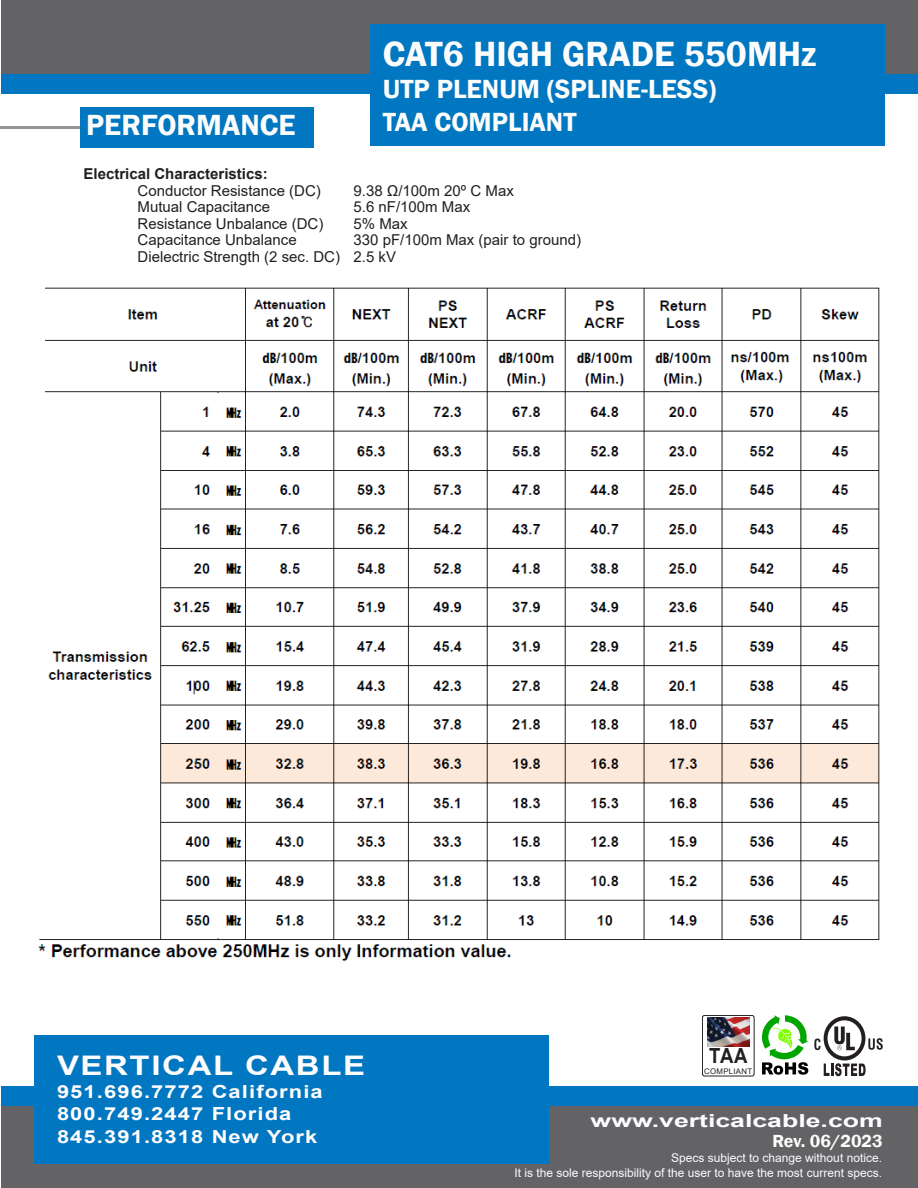
<style>
.page{position:relative;width:918px;height:1188px;background:#fff}
.page>*{position:absolute;margin:0;border:0;box-sizing:border-box;transform-origin:0 0}
.t1{font:600 36px "Franklin Gothic";color:#fcfcfc}
.t2{font:600 30px "Franklin Gothic";color:#fcfcfc}
.t3{font:600 27px "Franklin Gothic";color:#fcfcfc}
.t4{font:700 27px "Arial";letter-spacing:.05em;color:#fffdff;scale:1.22 1}
.t5{font:700 20.85px "Arial";color:#231f20;scale:.89 1}
.t6{font:700 18px/22.5px "Arial";letter-spacing:.05em;color:#fffdff;scale:1.22 1}
.t7{font:700 18px "Arial";color:#fffdff;scale:1.48 1}
.t8{font:600 18px "Franklin Gothic";color:#fffefd}
.t9{font:15px "Arial";color:#231f20}
.t10{font:700 15px "Arial";color:#231f20}
.t11{font:12px/14.4px "Arial";color:#f9fcff;text-align:right}
.t12{font:7.65px "Arial";letter-spacing:.04em;color:#231f20}
</style>
<div class="page">
<div style="left:1px;top:0;width:917px;height:75px;background:#636366"></div>
<div style="left:1px;top:75px;width:917px;height:19px;background:#0077c0"></div>
<div style="left:371px;top:24px;width:514px;height:122px;background:#0077c0"></div>
<div style="left:1px;top:1098px;width:917px;height:90px;background:#636366"></div>
<div style="left:34px;top:1036px;width:515px;height:128px;background:#0077c0"></div>
<div style="left:1px;top:1086px;width:917px;height:19px;background:#0077c0"></div>
<svg style="left:761px;top:1015px;width:47px;height:60px"></svg>
<div style="left:702px;top:1015px;width:52px;height:61px;border:1px solid #231f20;border-radius:2px"></div>
<img style="left:707px;top:1018px;width:43px;height:28px">
<svg style="left:814px;top:1016px;width:69px;height:60px"></svg>
<hr style="left:0;top:126px;width:203px;height:3px;background:#939598">
<div style="left:80px;top:107px;width:234px;height:41px;background:#0077c0"></div>
<img style="left:38px;top:287px;width:842px;height:674px">
<div style="left:6px;top:258px;width:38px;height:681px;background:#fff"></div>
<p class="t1" style="left:383px;top:32px;width:435px">CAT6 HIGH GRADE 550MHz</p>
<p class="t3" style="left:383px;top:72px;width:335px">UTP PLENUM (SPLINE-LESS)</p>
<p class="t2" style="left:86px;top:107px;width:211px">PERFORMANCE</p>
<p class="t3" style="left:383px;top:105px;width:195px">TAA COMPLIANT</p>
<p class="t10" style="left:84px;top:163px;width:186px">Electrical Characteristics:</p>
<p class="t9" style="left:138px;top:180px;width:185px">Conductor Resistance (DC)</p>
<p class="t9" style="left:354px;top:180px;width:162px">9.38 Ω/100m 20º C Max</p>
<p class="t9" style="left:138px;top:197px;width:134px">Mutual Capacitance</p>
<p class="t9" style="left:354px;top:197px;width:118px">5.6 nF/100m Max</p>
<p class="t9" style="left:138px;top:213px;width:187px">Resistance Unbalance (DC)</p>
<p class="t9" style="left:354px;top:213px;width:56px">5% Max</p>
<p class="t9" style="left:138px;top:230px;width:161px">Capacitance Unbalance</p>
<p class="t9" style="left:354px;top:230px;width:229px">330 pF/100m Max (pair to ground)</p>
<p class="t9" style="left:138px;top:246px;width:260px">Dielectric Strength (2 sec. DC) 2.5 kV</p>
<h3 class="t4" style="left:57px;top:1047px;width:254px">VERTICAL CABLE</h3>
<p class="t6" style="left:57px;top:1080px;width:219px">951.696.7772 California<br>800.749.2447 Florida<br>845.391.8318 New York</p>
<h3 class="t5" style="left:709px;top:1041px;width:44px">TAA</h3>
<p class="t12" style="left:704px;top:1066px;width:49px">COMPLIANT</p>
<p class="t7" style="left:591px;top:1108px;width:199px">www.verticalcable.com</p>
<p class="t11" style="left:515px;top:1151px;width:369px">Specs subject to change without notice.<br>It is the sole responsibility of the user to have the most current specs.</p>
<p class="t8" style="left:772px;top:1130px;width:112px">Rev. 06/2023</p>
</div>
